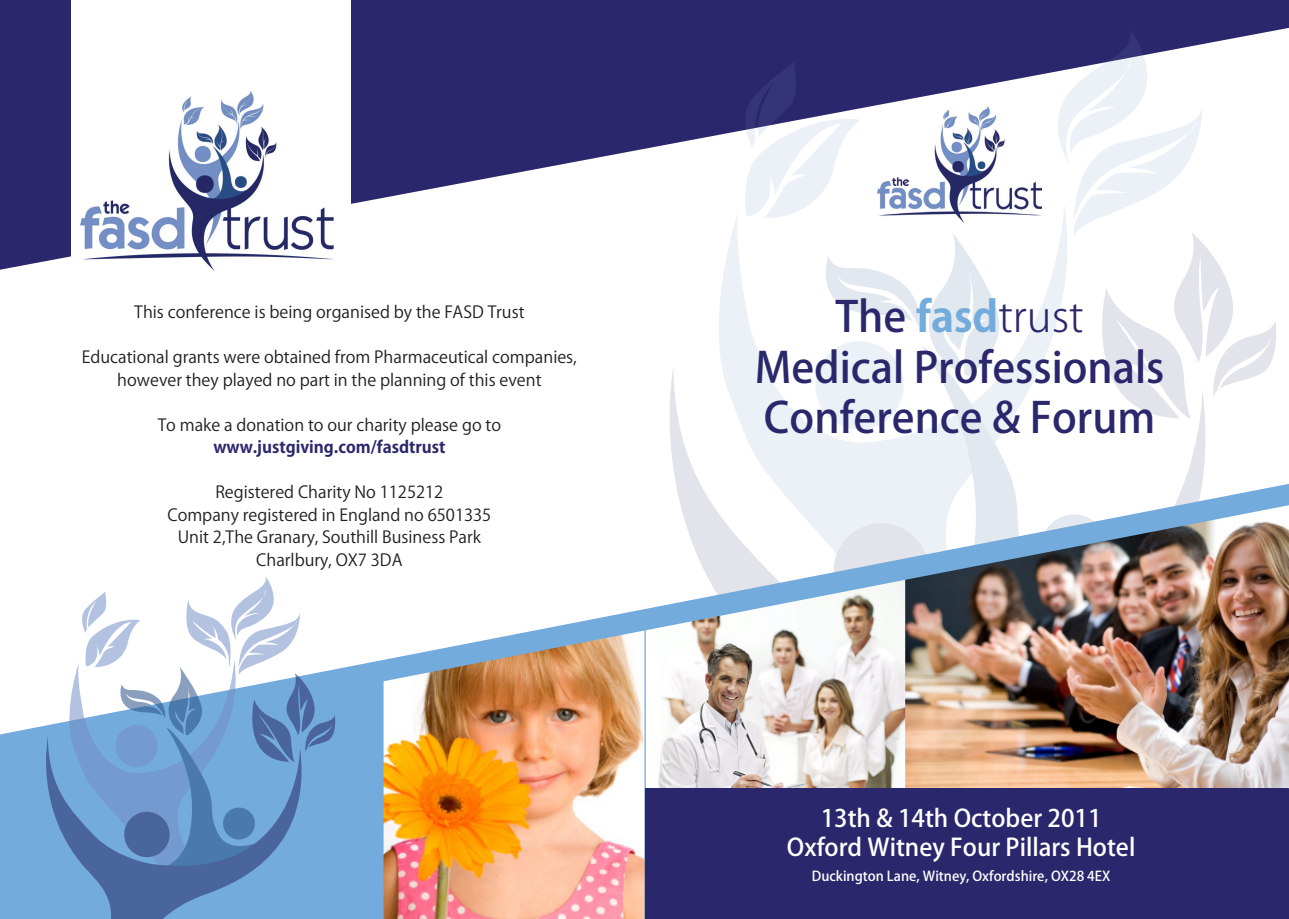
<style>
.page{position:relative;width:1289px;height:919px;background:#fff}
.page>*{position:absolute;margin:0;border:0;box-sizing:border-box;transform-origin:0 0}
.t1{font:500 42px "Koz Go Pro";color:#2b276c}
.t2{font:300 42px "Koz Go Pro";color:#2b276c}
.t3{font:500 24px "Koz Go Pro";color:#fff}
.t4{font:16.5px "Koz Go Pro";color:#231f20}
.t5{font:700 16.5px "Koz Go Pro";color:#2b276c}
.t6{font:500 13.5px "Koz Go Pro";color:#fff}
.s1{font-weight:500}
.s2{font-weight:700;color:#73abdc}
</style>
<div class="page">
<svg style="left:0;top:0;width:1288px;height:270px;fill:#2b276c"></svg>
<svg style="left:704px;top:204px;width:340px;height:162px"></svg>
<svg style="left:669px;top:366px;width:537px;height:98px"></svg>
<svg style="left:736px;top:62px;width:124px;height:157px"></svg>
<svg style="left:817px;top:232px;width:189px;height:144px"></svg>
<div style="left:815px;top:341px;width:88px;height:88px;background:#ecf0f7;border-radius:50%"></div>
<svg style="left:1044px;top:29px;width:232px;height:389px"></svg>
<img style="left:905px;top:775px;width:383px;height:13px">
<img style="left:645px;top:775px;width:249px;height:13px">
<div style="left:644px;top:788px;width:644px;height:130px;background:#2b276c"></div>
<div style="left:0;top:775px;width:383px;height:143px;background:#73abdc"></div>
<img style="left:383px;top:775px;width:261px;height:143px">
<div style="left:71px;top:0;width:279px;height:270px;background:#fff"></div>
<img style="left:80px;top:91px;width:253px;height:179px">
<img style="left:0;top:464px;width:1288px;height:311px">
<img style="left:877px;top:106px;width:164px;height:116px">
<svg style="left:33px;top:736px;width:279px;height:182px;background:#6899cb"></svg>
<svg style="left:63px;top:576px;width:272px;height:307px"></svg>
<p class="t4" style="left:134px;top:301px;width:392px">This conference is being organised by the FASD Trust</p>
<p class="t4" style="left:82px;top:346px;width:496px">Educational grants were obtained from Pharmaceutical companies,</p>
<p class="t4" style="left:117px;top:369px;width:426px">however they played no part in the planning of this event</p>
<p class="t4" style="left:158px;top:414px;width:345px">To make a donation to our charity please go to</p>
<p class="t5" style="left:213px;top:436px;width:234px">www.justgiving.com/fasdtrust</p>
<p class="t4" style="left:215px;top:481px;width:229px">Registered Charity No 1125212</p>
<p class="t4" style="left:167px;top:504px;width:325px">Company registered in England no 6501335</p>
<p class="t4" style="left:178px;top:526px;width:305px">Unit 2,The Granary, Southill Business Park</p>
<p class="t4" style="left:256px;top:549px;width:148px">Charlbury, OX7 3DA</p>
<p class="t2" style="left:835px;top:289px;width:250px"><span class="s1">The</span> <span class="s2">fasd</span>trust</p>
<p class="t1" style="left:754px;top:340px;width:411px">Medical Professionals</p>
<p class="t1" style="left:764px;top:391px;width:393px">Conference &amp; Forum</p>
<p class="t3" style="left:820px;top:802px;width:282px">13th &amp; 14th October 2011</p>
<p class="t3" style="left:787px;top:831px;width:350px">Oxford Witney Four Pillars Hotel</p>
<p class="t6" style="left:812px;top:867px;width:300px">Duckington Lane, Witney, Oxfordshire, OX28 4EX</p>
</div>
